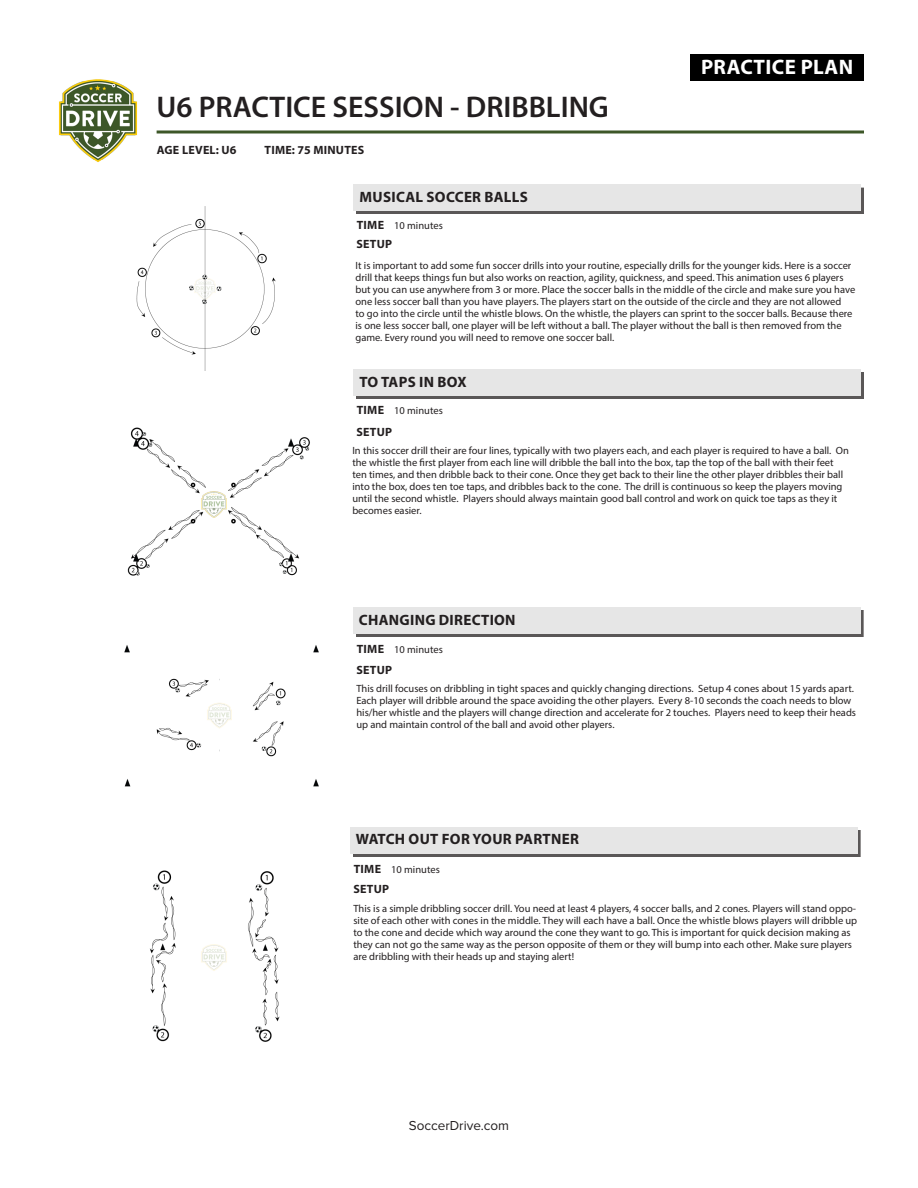
<style>
.page{position:relative;width:918px;height:1188px;background:#fff}
.page>*{position:absolute;margin:0;border:0;box-sizing:border-box;transform-origin:0 0}
.t1{font:600 30px "Myriad Pro";color:#231f20}
.t2{font:700 21px "Myriad Pro";letter-spacing:.02em;color:#fff}
.t3{font:700 15px "Myriad Pro";letter-spacing:.02em;color:#231f20}
.t4{font:13.5px "Proxima Nova";color:#231f20}
.t5{font:700 12px "Myriad Pro";letter-spacing:.02em;color:#231f20}
.t6{font:10.5px/12px "Myriad Pro";color:#231f20}
.s1{font-weight:700;font-size:12px}
</style>
<div class="page">
<div style="left:356px;top:188px;width:508px;height:26px;background:#5a5757"></div>
<div style="left:353px;top:185px;width:508px;height:26px;background:#e6e6e6"></div>
<div style="left:356px;top:372px;width:508px;height:27px;background:#5a5757"></div>
<div style="left:353px;top:369px;width:508px;height:27px;background:#e6e6e6"></div>
<div style="left:356px;top:610px;width:508px;height:27px;background:#5a5757"></div>
<div style="left:353px;top:607px;width:507px;height:27px;background:#e6e6e6"></div>
<img style="left:127px;top:427px;width:183px;height:149px">
<img style="left:124px;top:645px;width:195px;height:142px">
<div style="left:353px;top:830px;width:508px;height:27px;background:#5a5757"></div>
<div style="left:350px;top:827px;width:507px;height:27px;background:#e6e6e6"></div>
<img style="left:149px;top:870px;width:131px;height:172px">
<div style="left:690px;top:54px;width:174px;height:26px;background:#000"></div>
<img style="left:59px;top:79px;width:79px;height:83px">
<svg style="left:157px;top:130px;width:707px;height:4px;background:#6d805d"></svg>
<img style="left:136px;top:206px;width:140px;height:164px">
<h1 class="t1" style="left:157px;top:88px;width:454px">U6 PRACTICE SESSION - DRIBBLING</h1>
<p class="t5" style="left:157px;top:142px;width:81px">AGE LEVEL: U6</p>
<p class="t5" style="left:265px;top:142px;width:101px">TIME: 75 MINUTES</p>
<h3 class="t3" style="left:360px;top:187px;width:170px">MUSICAL SOCCER BALLS</h3>
<p class="t5" style="left:357px;top:217px;width:29px">TIME</p>
<p class="t6" style="left:394px;top:219px;width:50px">10 minutes</p>
<p class="t5" style="left:357px;top:236px;width:37px">SETUP</p>
<h2 class="t2" style="left:701px;top:53px;width:154px">PRACTICE PLAN</h2>
<p class="t6" style="left:356px;top:259px;width:501px">It is important to add some fun soccer drills into your routine, especially drills for the younger kids. Here is a soccer drill that keeps things fun but also works on reaction, agility, quickness, and speed. This animation uses 6 players but you can use anywhere from 3 or more. Place the soccer balls in the middle of the circle and make sure you have one less soccer ball than you have players. The players start on the outside of the circle and they are not allowed<br>to go into the circle until the whistle blows. On the whistle, the players can sprint to the soccer balls. Because there is one less soccer ball, one player will be left without a ball. The player without the ball is then removed from the game. Every round you will need to remove one soccer ball.</p>
<h3 class="t3" style="left:360px;top:372px;width:108px">TO TAPS IN BOX</h3>
<p class="t6" style="left:357px;top:404px;width:88px"><span class="s1">TIME</span> 10 minutes</p>
<p class="t5" style="left:357px;top:424px;width:37px">SETUP</p>
<p class="t6" style="left:352px;top:444px;width:498px">In this soccer drill their are four lines, typically with two players each, and each player is required to have a ball. On the whistle the first player from each line will dribble the ball into the box, tap the top of the ball with their feet ten times, and then dribble back to their cone. Once they get back to their line the other player dribbles their ball into the box, does ten toe taps, and dribbles back to the cone. The drill is continuous so keep the players moving until the second whistle. Players should always maintain good ball control and work on quick toe taps as they it becomes easier.</p>
<h3 class="t3" style="left:359px;top:610px;width:158px">CHANGING DIRECTION</h3>
<p class="t6" style="left:357px;top:643px;width:88px"><span class="s1">TIME</span> 10 minutes</p>
<p class="t6" style="left:356px;top:682px;width:501px">This drill focuses on dribbling in tight spaces and quickly changing directions. Setup 4 cones about 15 yards apart.<br>Each player will dribble around the space avoiding the other players. Every 8-10 seconds the coach needs to blow his/her whistle and the players will change direction and accelerate for 2 touches. Players need to keep their heads up and maintain control of the ball and avoid other players.</p>
<p class="t5" style="left:357px;top:662px;width:37px">SETUP</p>
<h3 class="t3" style="left:356px;top:830px;width:224px">WATCH OUT FOR YOUR PARTNER</h3>
<p class="t6" style="left:354px;top:863px;width:88px"><span class="s1">TIME</span> 10 minutes</p>
<p class="t6" style="left:353px;top:902px;width:505px">This is a simple dribbling soccer drill. You need at least 4 players, 4 soccer balls, and 2 cones. Players will stand oppo&shy;site of each other with cones in the middle. They will each have a ball. Once the whistle blows players will dribble up to the cone and decide which way around the cone they want to go. This is important for quick decision making as they can not go the same way as the person opposite of them or they will bump into each other. Make sure players are dribbling with their heads up and staying alert!</p>
<p class="t5" style="left:354px;top:882px;width:37px">SETUP</p>
<p class="t4" style="left:409px;top:1118px;width:102px">SoccerDrive.com</p>
</div>
